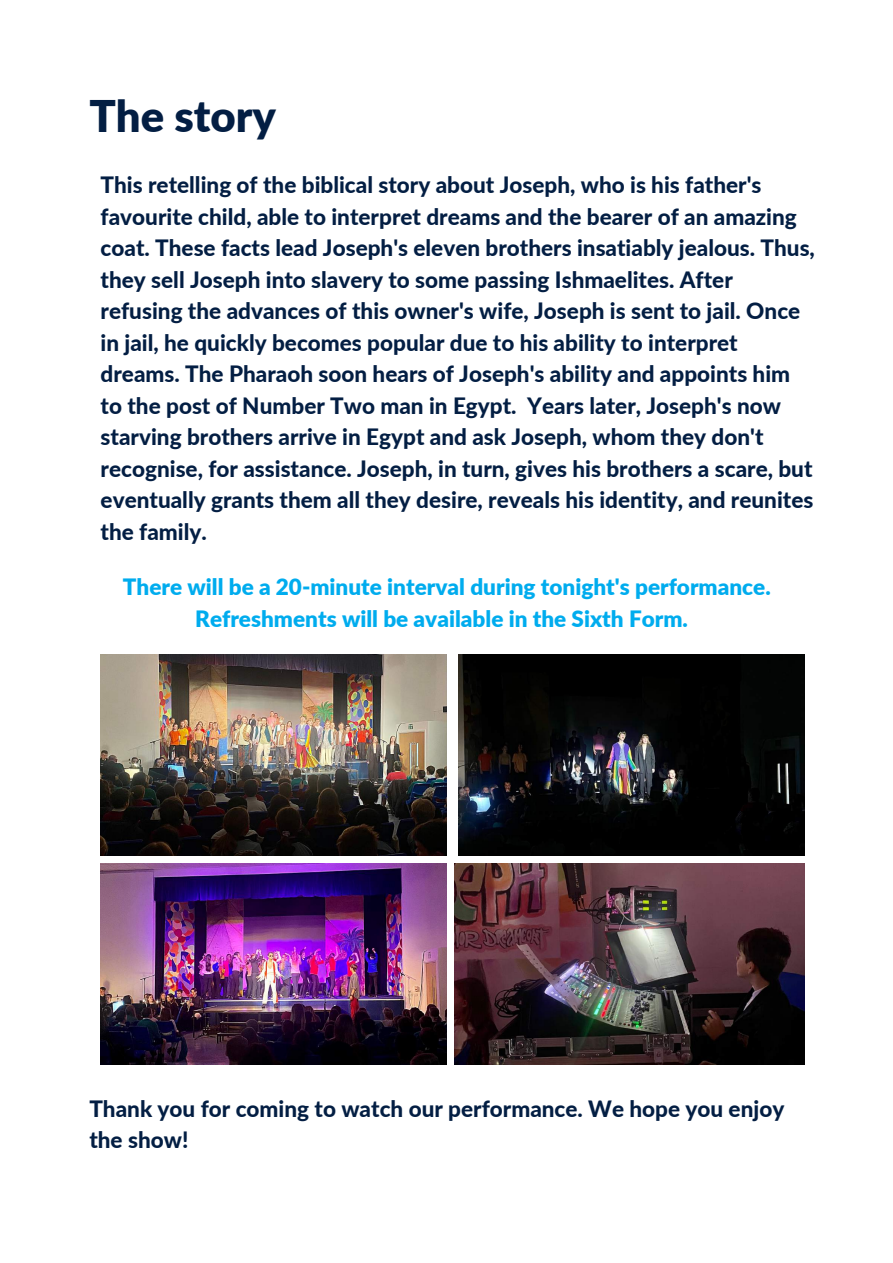
<style>
.page{position:relative;width:893px;height:1263px;background:#fff}
.page>*{position:absolute;margin:0;border:0;box-sizing:border-box;transform-origin:0 0}
.t1{font:900 43.65px "Lato";color:#031e43}
.t2{font:800 22.5px/31.5px "Lato";color:#031e43}
.t3{font:900 22.5px/31.5px "Lato";color:#00acee;text-align:center}
</style>
<div class="page">
<img style="left:101px;top:655px;width:346px;height:200px">
<img style="left:458px;top:655px;width:346px;height:200px">
<img style="left:101px;top:864px;width:346px;height:200px">
<img style="left:454px;top:864px;width:350px;height:200px">
<h1 class="t1" style="left:89px;top:89px;width:188px">The story</h1>
<p class="t2" style="left:101px;top:169px;width:716px">This retelling of the biblical story about Joseph, who is his father's favourite child, able to interpret dreams and the bearer of an amazing coat. These facts lead Joseph's eleven brothers insatiably jealous. Thus, they sell Joseph into slavery to some passing Ishmaelites. After refusing the advances of this owner's wife, Joseph is sent to jail. Once in jail, he quickly becomes popular due to his ability to interpret dreams. The Pharaoh soon hears of Joseph's ability and appoints him to the post of Number Two man in Egypt. Years later, Joseph's now starving brothers arrive in Egypt and ask Joseph, whom they don't recognise, for assistance. Joseph, in turn, gives his brothers a scare, but eventually grants them all they desire, reveals his identity, and reunites the family.</p>
<p class="t3" style="left:123px;top:571px;width:649px">There will be a 20-minute interval during tonight's performance.<br>Refreshments will be available in the Sixth Form.</p>
<p class="t2" style="left:89px;top:1092px;width:696px">Thank you for coming to watch our performance. We hope you enjoy the show!</p>
</div>
